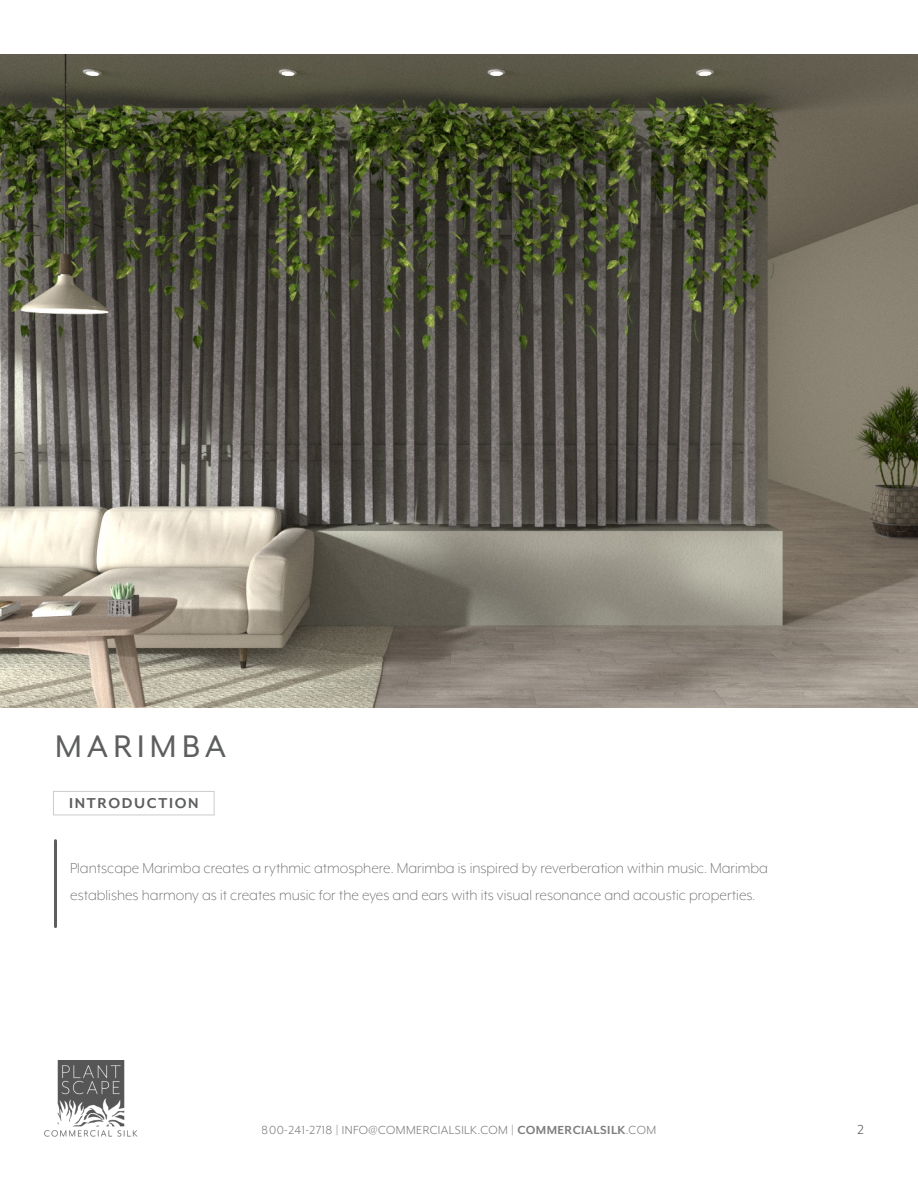
<style>
.page{position:relative;width:918px;height:1188px;background:#fff}
.page>*{position:absolute;margin:0;border:0;box-sizing:border-box;transform-origin:0 0}
.t1{font:36px "Mr Eaves XL Mod OT";letter-spacing:.15em;color:#5d5f5e}
.Body{font:300 16.5px/27px "Mr Eaves XL Mod OT";color:#5f5e5e}
.Label_Box{font:700 16.5px "Mr Eaves XL Mod OT";letter-spacing:.1em;color:#5d5f5e}
.t2{font:15px "Mr Eaves XL Mod OT";color:#5f5e5e}
.t3{font:13.5px "Mr Eaves XL Mod OT";letter-spacing:.03em;color:#5f5e5e}
.s1{font-weight:700}
</style>
<div class="page">
<hr style="left:54px;top:841px;width:3px;height:86px;background:#5f5e5e">
<img style="left:0;top:54px;width:918px;height:653px">
<div style="left:53px;top:791px;width:162px;height:24px;border:1px solid #cecbcc"></div>
<img style="left:44px;top:1061px;width:94px;height:76px">
<p class="t1" style="left:55px;top:727px;width:173px">MARIMBA</p>
<p class="Label_Box" style="left:69px;top:794px;width:131px">INTRODUCTION</p>
<p class="Body" style="left:70px;top:854px;width:699px">Plantscape Marimba creates a rythmic atmosphere. Marimba is inspired by reverberation within music. Marimba establishes harmony as it creates music for the eyes and ears with its visual resonance and acoustic properties.</p>
<p class="t3" style="left:262px;top:1123px;width:396px">800-241-2718 | INFO@COMMERCIALSILK.COM | <span class="s1">COMMERCIALSILK</span>.COM</p>
<p class="t2" style="left:858px;top:1121px;width:8px">2</p>
</div>
